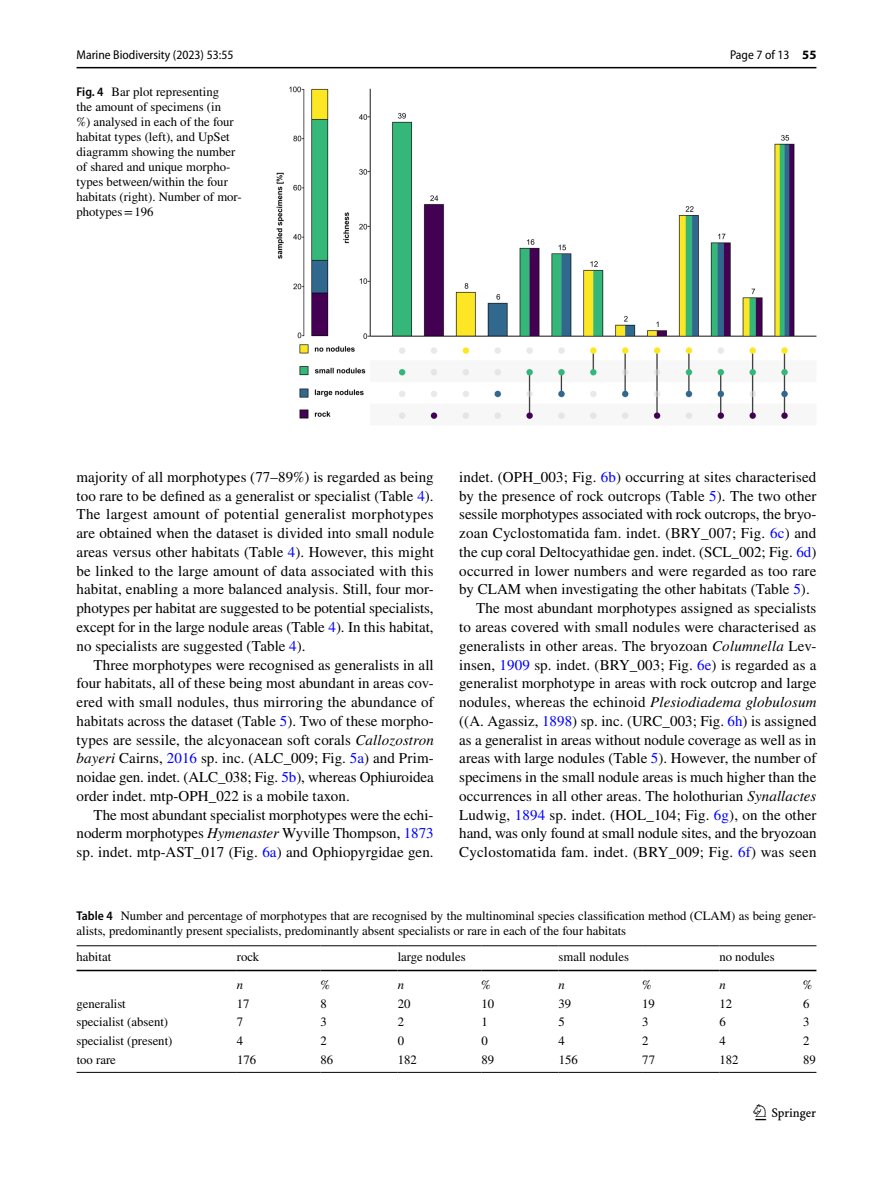
<style>
.page{position:relative;width:893px;height:1187px;background:#fff}
.page>*{position:absolute;margin:0;border:0;box-sizing:border-box;transform-origin:0 0}
.t1{font:22.5px "Springnew Regular 3";color:#000}
.t2{font:15px/18.8px "STIX";letter-spacing:.005em;color:#000;text-align:justify}
.t3{font:12.75px/15px "STIX";color:#000}
.t4{font:semi-condensed 12.75px "Myriad Pro";color:#000}
.t5{font:italic 12.75px "STIX";color:#000}
.s1{font-family:"Myriad Pro";font-weight:600;font-stretch:semi-condensed}
.s2{font-weight:700;font-stretch:normal}
.s3{color:#00f}
.s4{font-style:italic}
</style>
<div class="page">
<hr style="left:77px;top:67px;width:739px;height:1px;background:#000">
<img style="left:276px;top:87px;width:540px;height:333px">
<hr style="left:77px;top:945px;width:160px;height:1px;background:#000">
<hr style="left:77px;top:969px;width:160px;height:2px;background:#000">
<hr style="left:237px;top:945px;width:83px;height:1px;background:#000">
<hr style="left:320px;top:945px;width:78px;height:1px;background:#000">
<hr style="left:237px;top:969px;width:83px;height:2px;background:#000">
<hr style="left:320px;top:969px;width:78px;height:2px;background:#000">
<hr style="left:398px;top:945px;width:83px;height:1px;background:#000">
<hr style="left:481px;top:945px;width:77px;height:1px;background:#000">
<hr style="left:398px;top:969px;width:83px;height:2px;background:#000">
<hr style="left:481px;top:969px;width:77px;height:2px;background:#000">
<hr style="left:558px;top:945px;width:84px;height:1px;background:#000">
<hr style="left:642px;top:945px;width:77px;height:1px;background:#000">
<hr style="left:558px;top:969px;width:84px;height:2px;background:#000">
<hr style="left:642px;top:969px;width:77px;height:2px;background:#000">
<hr style="left:719px;top:945px;width:84px;height:1px;background:#000">
<svg style="left:803px;top:945px;width:13px;height:1px"></svg>
<hr style="left:719px;top:969px;width:84px;height:2px;background:#000">
<svg style="left:803px;top:969px;width:13px;height:2px"></svg>
<hr style="left:77px;top:1071px;width:160px;height:1px;background:#000">
<hr style="left:237px;top:1071px;width:83px;height:1px;background:#000">
<hr style="left:320px;top:1071px;width:78px;height:1px;background:#000">
<hr style="left:398px;top:1071px;width:83px;height:1px;background:#000">
<hr style="left:481px;top:1071px;width:77px;height:1px;background:#000">
<hr style="left:558px;top:1071px;width:84px;height:1px;background:#000">
<hr style="left:642px;top:1071px;width:77px;height:1px;background:#000">
<hr style="left:719px;top:1071px;width:84px;height:1px;background:#000">
<svg style="left:803px;top:1071px;width:13px;height:1px"></svg>
<p class="t4" style="left:77px;top:48px;width:158px">Marine Biodiversity (2023) 53:55</p>
<p class="t3" style="left:77px;top:85px;width:167px"><span class="s1">Fig. 4</span> Bar plot representing<br>the amount of specimens (in<br>%) analysed in each of the four habitat types (left), and UpSet diagramm showing the number of shared and unique morpho&shy;types between/within the four habitats (right). Number of mor&shy;photypes=196</p>
<p class="t4" style="left:730px;top:48px;width:88px">Page 7 of 13 <span class="s2">55</span></p>
<p class="t2" style="left:77px;top:468px;width:359px">majority of all morphotypes (77–89%) is regarded as being too rare to be defined as a generalist or specialist (Table <span class="s3">4</span>).<br>The largest amount of potential generalist morphotypes are obtained when the dataset is divided into small nodule areas versus other habitats (Table <span class="s3">4</span>). However, this might be linked to the large amount of data associated with this habitat, enabling a more balanced analysis. Still, four mor&shy;photypes per habitat are suggested to be potential specialists, except for in the large nodule areas (Table <span class="s3">4</span>). In this habitat, no specialists are suggested (Table <span class="s3">4</span>).</p>
<p class="t2" style="left:77px;top:656px;width:359px;text-indent:17px">Three morphotypes were recognised as generalists in all four habitats, all of these being most abundant in areas cov&shy;ered with small nodules, thus mirroring the abundance of habitats across the dataset (Table <span class="s3">5</span>). Two of these morpho&shy;types are sessile, the alcyonacean soft corals <span class="s4">Callozostron bayeri</span> Cairns, <span class="s3">2016</span> sp. inc. (ALC_009; Fig. <span class="s3">5a</span>) and Prim&shy;noidae gen. indet. (ALC_038; Fig. <span class="s3">5b</span>), whereas Ophiuroidea order indet. mtp-OPH_022 is a mobile taxon.</p>
<p class="t2" style="left:77px;top:806px;width:359px;text-indent:17px">The most abundant specialist morphotypes were the echi&shy;noderm morphotypes <span class="s4">Hymenaster</span> Wyville Thompson, <span class="s3">1873 </span>sp. indet. mtp-AST_017 (Fig. <span class="s3">6a</span>) and Ophiopyrgidae gen.</p>
<p class="t2" style="left:459px;top:468px;width:359px">indet. (OPH_003; Fig. <span class="s3">6b</span>) occurring at sites characterised</p>
<p class="t2" style="left:459px;top:487px;width:359px">by the presence of rock outcrops (Table <span class="s3">5</span>). The two other</p>
<p class="t2" style="left:459px;top:506px;width:359px">sessile morphotypes associated with rock outcrops, the bryo-</p>
<p class="t2" style="left:459px;top:524px;width:359px">zoan Cyclostomatida fam. indet. (BRY_007; Fig. <span class="s3">6c</span>) and</p>
<p class="t2" style="left:459px;top:543px;width:359px">the cup coral Deltocyathidae gen. indet. (SCL_002; Fig. <span class="s3">6d</span>)</p>
<p class="t2" style="left:459px;top:562px;width:359px">occurred in lower numbers and were regarded as too rare</p>
<p class="t2" style="left:459px;top:581px;width:352px">by CLAM when investigating the other habitats (Table <span class="s3">5</span>).</p>
<p class="t2" style="left:476px;top:599px;width:342px">The most abundant morphotypes assigned as specialists</p>
<p class="t2" style="left:459px;top:618px;width:359px">to areas covered with small nodules were characterised as</p>
<p class="t2" style="left:459px;top:637px;width:359px">generalists in other areas. The bryozoan <span class="s4">Columnella</span> Lev-</p>
<p class="t2" style="left:459px;top:656px;width:359px">insen, <span class="s3">1909</span> sp. indet. (BRY_003; Fig. <span class="s3">6e</span>) is regarded as a</p>
<p class="t2" style="left:459px;top:674px;width:359px">generalist morphotype in areas with rock outcrop and large</p>
<p class="t2" style="left:459px;top:693px;width:359px">nodules, whereas the echinoid <span class="s4">Plesiodiadema globulosum</span></p>
<p class="t2" style="left:459px;top:712px;width:359px">((A. Agassiz, <span class="s3">1898</span>) sp. inc. (URC_003; Fig. <span class="s3">6h</span>) is assigned</p>
<p class="t2" style="left:459px;top:731px;width:359px">as a generalist in areas without nodule coverage as well as in</p>
<p class="t2" style="left:459px;top:749px;width:359px">areas with large nodules (Table <span class="s3">5</span>). However, the number of</p>
<p class="t2" style="left:459px;top:768px;width:359px">specimens in the small nodule areas is much higher than the</p>
<p class="t2" style="left:459px;top:787px;width:359px">occurrences in all other areas. The holothurian <span class="s4">Synallactes</span></p>
<p class="t2" style="left:459px;top:806px;width:359px">Ludwig, <span class="s3">1894</span> sp. indet. (HOL_104; Fig. <span class="s3">6g</span>), on the other</p>
<p class="t2" style="left:459px;top:824px;width:359px">hand, was only found at small nodule sites, and the bryozoan</p>
<p class="t2" style="left:459px;top:843px;width:359px">Cyclostomatida fam. indet. (BRY_009; Fig. <span class="s3">6f</span>) was seen</p>
<p class="t3" style="left:77px;top:909px;width:741px"><span class="s1">Table 4</span> Number and percentage of morphotypes that are recognised by the multinominal species classification method (CLAM) as being gener&shy;alists, predominantly present specialists, predominantly absent specialists or rare in each of the four habitats</p>
<p class="t3" style="left:77px;top:949px;width:36px">habitat</p>
<p class="t3" style="left:237px;top:949px;width:24px">rock</p>
<p class="t3" style="left:398px;top:949px;width:69px">large nodules</p>
<p class="t3" style="left:558px;top:949px;width:72px">small nodules</p>
<p class="t3" style="left:719px;top:949px;width:57px">no nodules</p>
<p class="t5" style="left:237px;top:975px;width:8px">n</p>
<p class="t3" style="left:320px;top:977px;width:11px">%</p>
<p class="t5" style="left:398px;top:975px;width:8px">n</p>
<p class="t3" style="left:481px;top:977px;width:11px">%</p>
<p class="t5" style="left:558px;top:975px;width:8px">n</p>
<p class="t3" style="left:642px;top:977px;width:11px">%</p>
<p class="t5" style="left:719px;top:975px;width:8px">n</p>
<p class="t3" style="left:803px;top:977px;width:11px">%</p>
<p class="t3" style="left:77px;top:996px;width:51px">generalist</p>
<p class="t3" style="left:237px;top:996px;width:14px">17</p>
<p class="t3" style="left:320px;top:996px;width:8px">8</p>
<p class="t3" style="left:398px;top:996px;width:14px">20</p>
<p class="t3" style="left:481px;top:996px;width:14px">10</p>
<p class="t3" style="left:559px;top:996px;width:14px">39</p>
<p class="t3" style="left:642px;top:996px;width:14px">19</p>
<p class="t3" style="left:719px;top:996px;width:14px">12</p>
<p class="t3" style="left:803px;top:996px;width:8px">6</p>
<p class="t3" style="left:77px;top:1015px;width:93px">specialist (absent)</p>
<p class="t3" style="left:237px;top:1015px;width:8px">7</p>
<p class="t3" style="left:321px;top:1015px;width:8px">3</p>
<p class="t3" style="left:398px;top:1015px;width:8px">2</p>
<p class="t3" style="left:481px;top:1015px;width:8px">1</p>
<p class="t3" style="left:559px;top:1015px;width:8px">5</p>
<p class="t3" style="left:642px;top:1015px;width:8px">3</p>
<p class="t3" style="left:719px;top:1015px;width:8px">6</p>
<p class="t3" style="left:803px;top:1015px;width:8px">3</p>
<p class="t3" style="left:77px;top:1034px;width:97px">specialist (present)</p>
<p class="t3" style="left:237px;top:1034px;width:8px">4</p>
<p class="t3" style="left:321px;top:1034px;width:8px">2</p>
<p class="t3" style="left:398px;top:1034px;width:8px">0</p>
<p class="t3" style="left:481px;top:1034px;width:8px">0</p>
<p class="t3" style="left:559px;top:1034px;width:8px">4</p>
<p class="t3" style="left:642px;top:1034px;width:8px">2</p>
<p class="t3" style="left:719px;top:1034px;width:8px">4</p>
<p class="t3" style="left:803px;top:1034px;width:8px">2</p>
<p class="t3" style="left:77px;top:1052px;width:41px">too rare</p>
<p class="t3" style="left:237px;top:1052px;width:21px">176</p>
<p class="t3" style="left:321px;top:1052px;width:14px">86</p>
<p class="t3" style="left:398px;top:1052px;width:21px">182</p>
<p class="t3" style="left:481px;top:1052px;width:14px">89</p>
<p class="t3" style="left:559px;top:1052px;width:21px">156</p>
<p class="t3" style="left:642px;top:1052px;width:14px">77</p>
<p class="t3" style="left:719px;top:1052px;width:21px">182</p>
<p class="t3" style="left:803px;top:1052px;width:14px">89</p>
<h1 class="t1" style="left:755px;top:1104px;width:62px">1 3</h1>
</div>
